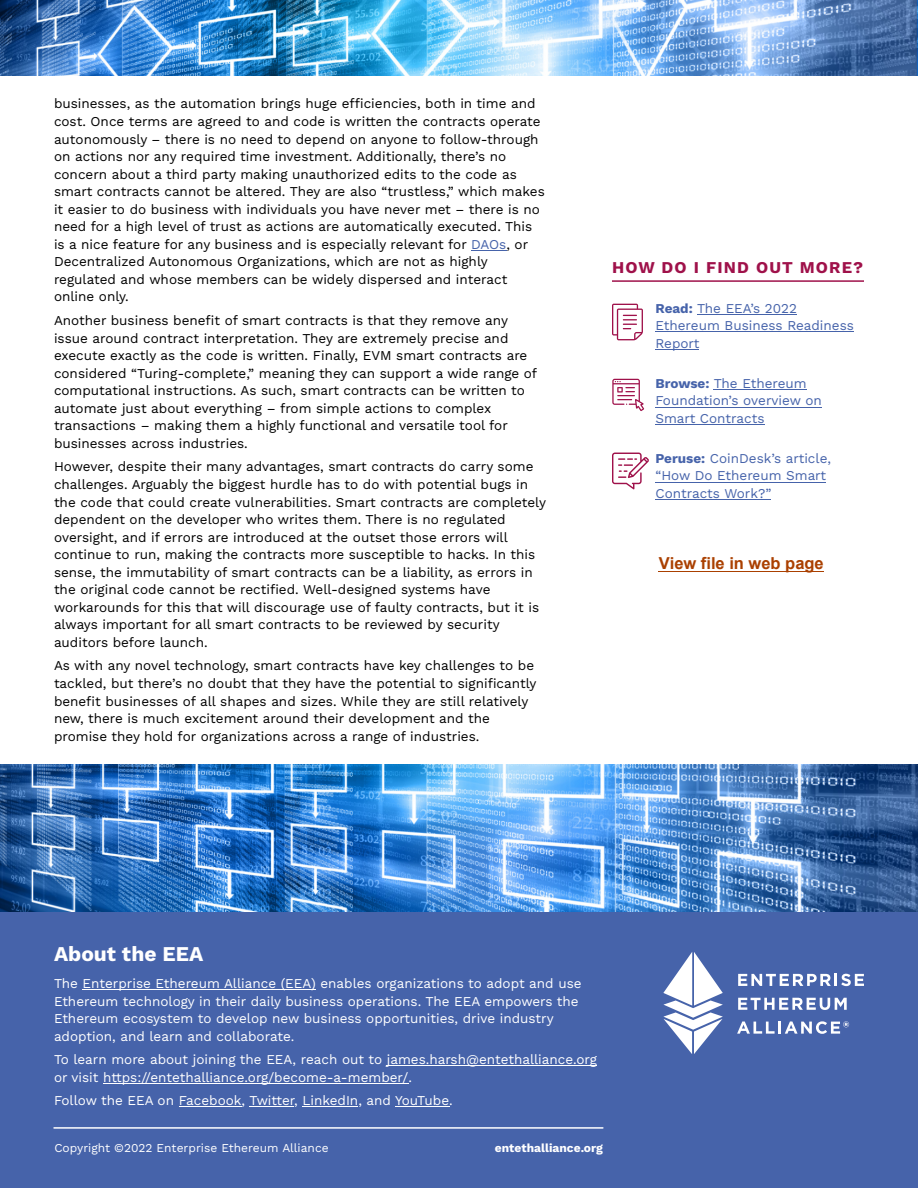
<style>
.page{position:relative;width:918px;height:1188px;background:#fff}
.page>*{position:absolute;margin:0;border:0;box-sizing:border-box;transform-origin:0 0}
.t1{font:700 21px "Work Sans";color:#fff}
.t2{font:700 16.5px "Work Sans";letter-spacing:.07em;color:#9f114a}
.t3{font:700 16.5px "Arial";color:#aa4000}
.t4{font:13.5px/17.5px "Work Sans";color:#000}
.t5{font:13.5px/17.5px "Work Sans";color:#fff}
.t6{font:13.5px/17.5px "Work Sans";color:#4663aa}
.t7{font:12px "Work Sans";color:#fff}
.t8{font:700 12px "Work Sans";color:#fff}
.s1{color:#4663aa}
.s2{font-weight:700}
</style>
<div class="page">
<div style="left:0;top:911px;width:918px;height:277px;background:#4663aa"></div>
<hr style="left:83px;top:989px;width:233px;height:1px;background:#fff">
<hr style="left:387px;top:1066px;width:210px;height:1px;background:#fff">
<hr style="left:103px;top:1083px;width:305px;height:1px;background:#fff">
<hr style="left:179px;top:1107px;width:63px;height:1px;background:#fff">
<hr style="left:249px;top:1107px;width:45px;height:1px;background:#fff">
<hr style="left:302px;top:1107px;width:56px;height:1px;background:#fff">
<hr style="left:395px;top:1107px;width:54px;height:1px;background:#fff">
<hr style="left:54px;top:1127px;width:549px;height:2px;background:#fff">
<svg style="left:738px;top:974px;width:126px;height:12px"></svg>
<svg style="left:738px;top:998px;width:109px;height:12px"></svg>
<svg style="left:663px;top:952px;width:60px;height:102px"></svg>
<svg style="left:737px;top:1021px;width:112px;height:13px"></svg>
<hr style="left:612px;top:280px;width:252px;height:2px;background:#9f114a">
<hr style="left:697px;top:314px;width:100px;height:1px;background:#4663aa">
<hr style="left:656px;top:332px;width:198px;height:1px;background:#4663aa">
<hr style="left:656px;top:349px;width:43px;height:1px;background:#4663aa">
<hr style="left:714px;top:389px;width:93px;height:1px;background:#4663aa">
<hr style="left:656px;top:407px;width:166px;height:1px;background:#4663aa">
<hr style="left:656px;top:424px;width:109px;height:1px;background:#4663aa">
<hr style="left:656px;top:482px;width:170px;height:1px;background:#4663aa">
<hr style="left:656px;top:499px;width:115px;height:1px;background:#4663aa">
<svg style="left:612px;top:304px;width:31px;height:36px"></svg>
<svg style="left:612px;top:379px;width:32px;height:32px"></svg>
<svg style="left:612px;top:453px;width:37px;height:36px"></svg>
<hr style="left:471px;top:250px;width:35px;height:1px;background:#4663aa">
<img style="left:0;top:0;width:918px;height:76px">
<img style="left:0;top:765px;width:918px;height:146px">
<hr style="left:659px;top:571px;width:165px;height:1px;background:#aa4000">
<p class="t4" style="left:54px;top:95px;width:492px">businesses, as the automation brings huge efficiencies, both in time and cost. Once terms are agreed to and code is written the contracts operate autonomously – there is no need to depend on anyone to follow-through on actions nor any required time investment. Additionally, there’s no concern about a third party making unauthorized edits to the code as smart contracts cannot be altered. They are also “trustless,” which makes it easier to do business with individuals you have never met – there is no need for a high level of trust as actions are automatically executed. This is a nice feature for any business and is especially relevant for <span class="s1">DAOs</span>, or Decentralized Autonomous Organizations, which are not as highly regulated and whose members can be widely dispersed and interact online only.</p>
<p class="t4" style="left:54px;top:312px;width:485px">Another business benefit of smart contracts is that they remove any issue around contract interpretation. They are extremely precise and execute exactly as the code is written. Finally, EVM smart contracts are considered “Turing-complete,” meaning they can support a wide range of computational instructions. As such, smart contracts can be written to automate just about everything – from simple actions to complex transactions – making them a highly functional and versatile tool for businesses across industries.</p>
<p class="t4" style="left:54px;top:458px;width:494px">However, despite their many advantages, smart contracts do carry some challenges. Arguably the biggest hurdle has to do with potential bugs in the code that could create vulnerabilities. Smart contracts are completely dependent on the developer who writes them. There is no regulated oversight, and if errors are introduced at the outset those errors will continue to run, making the contracts more susceptible to hacks. In this sense, the immutability of smart contracts can be a liability, as errors in the original code cannot be rectified. Well-designed systems have workarounds for this that will discourage use of faulty contracts, but it is always important for all smart contracts to be reviewed by security auditors before launch.</p>
<p class="t4" style="left:54px;top:657px;width:484px">As with any novel technology, smart contracts have key challenges to be tackled, but there’s no doubt that they have the potential to significantly benefit businesses of all shapes and sizes. While they are still relatively new, there is much excitement around their development and the promise they hold for organizations across a range of industries.</p>
<p class="t2" style="left:612px;top:257px;width:253px">HOW DO I FIND OUT MORE?</p>
<p class="t6" style="left:656px;top:299px;width:200px"><span class="s2">Read:</span> The EEA’s 2022<br>Ethereum Business Readiness<br>Report</p>
<p class="t6" style="left:656px;top:374px;width:168px"><span class="s2">Browse:</span> The Ethereum<br>Foundation’s overview on<br>Smart Contracts</p>
<p class="t6" style="left:656px;top:450px;width:177px"><span class="s2">Peruse:</span> CoinDesk’s article, “How Do Ethereum Smart<br>Contracts Work?”</p>
<p class="t3" style="left:659px;top:552px;width:167px">View file in web page</p>
<h1 class="t1" style="left:54px;top:942px;width:151px">About the EEA</h1>
<p class="t5" style="left:54px;top:975px;width:529px">The Enterprise Ethereum Alliance (EEA) enables organizations to adopt and use Ethereum technology in their daily business operations. The EEA empowers the Ethereum ecosystem to develop new business opportunities, drive industry adoption, and learn and collaborate.</p>
<p class="t5" style="left:54px;top:1051px;width:544px">To learn more about joining the EEA, reach out to james.harsh@entethalliance.org or visit https://entethalliance.org/become-a-member/.</p>
<p class="t5" style="left:54px;top:1092px;width:400px">Follow the EEA on Facebook, Twitter, LinkedIn, and YouTube.</p>
<p class="t7" style="left:54px;top:1141px;width:276px">Copyright ©2022 Enterprise Ethereum Alliance</p>
<p class="t8" style="left:495px;top:1141px;width:109px">entethalliance.org</p>
</div>
